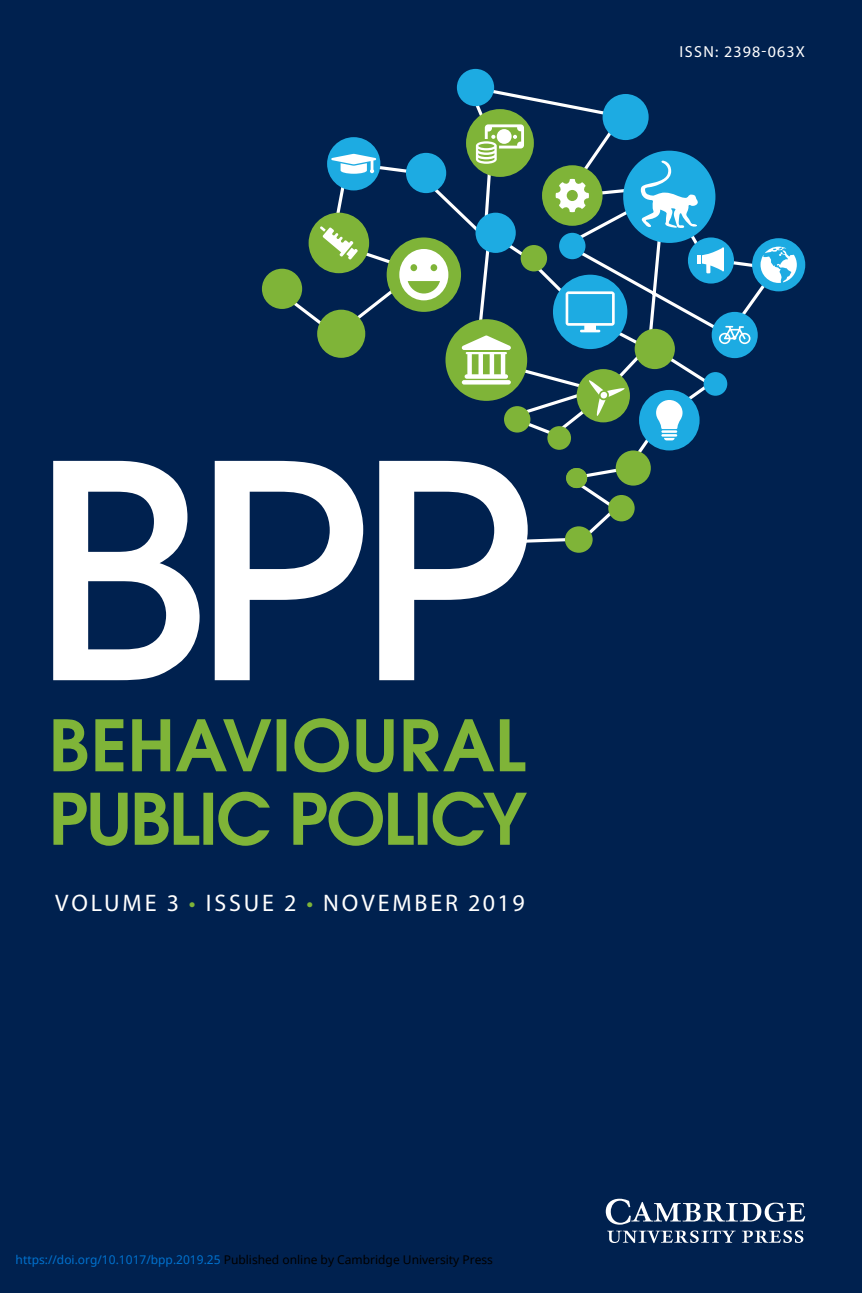
<style>
.page{position:relative;width:862px;height:1293px;background:#00214f}
.page>*{position:absolute;margin:0;border:0;box-sizing:border-box;transform-origin:0 0}
.t1{font:24px "Myriad Pro";letter-spacing:.12em;color:#fff}
.t2{font:16px "Myriad Pro";letter-spacing:.07em;color:#fff}
.t3{font:12px "Noto Sans";color:#000}
.s1{color:#7fb438}
.s2{color:#0172cf}
</style>
<div class="page">
<svg style="left:606px;top:1198px;width:199px;height:26px"></svg>
<svg style="left:607px;top:1230px;width:128px;height:13px"></svg>
<svg style="left:742px;top:1230px;width:61px;height:13px"></svg>
<svg style="left:53px;top:461px;width:474px;height:219px"></svg>
<svg style="left:53px;top:791px;width:474px;height:55px"></svg>
<svg style="left:53px;top:718px;width:472px;height:54px"></svg>
<svg style="left:271px;top:86px;width:510px;height:458px"></svg>
<svg style="left:521px;top:536px;width:45px;height:8px"></svg>
<div style="left:309px;top:213px;width:60px;height:60px;background:#7fb438;border-radius:50%"></div>
<div style="left:639px;top:390px;width:60px;height:60px;background:#1dabe2;border-radius:50%"></div>
<div style="left:542px;top:165px;width:60px;height:61px;background:#7fb438;border-radius:50%"></div>
<div style="left:466px;top:109px;width:68px;height:68px;background:#7fb438;border-radius:50%"></div>
<div style="left:553px;top:275px;width:74px;height:74px;background:#1dabe2;border-radius:50%"></div>
<div style="left:445px;top:319px;width:82px;height:82px;background:#7fb438;border-radius:50%"></div>
<div style="left:623px;top:151px;width:92px;height:92px;background:#1dabe2;border-radius:50%"></div>
<div style="left:387px;top:237px;width:74px;height:75px;background:#7fb438;border-radius:50%"></div>
<div style="left:576px;top:369px;width:54px;height:53px;background:#7fb438;border-radius:50%"></div>
<div style="left:327px;top:137px;width:53px;height:53px;background:#1dabe2;border-radius:50%"></div>
<div style="left:602px;top:94px;width:46px;height:46px;background:#1dabe2;border-radius:50%"></div>
<div style="left:688px;top:237px;width:46px;height:46px;background:#1dabe2;border-radius:50%"></div>
<div style="left:475px;top:213px;width:41px;height:40px;background:#1dabe2;border-radius:50%"></div>
<div style="left:262px;top:269px;width:40px;height:40px;background:#7fb438;border-radius:50%"></div>
<div style="left:406px;top:153px;width:40px;height:40px;background:#1dabe2;border-radius:50%"></div>
<div style="left:711px;top:312px;width:47px;height:46px;background:#1dabe2;border-radius:50%"></div>
<div style="left:634px;top:329px;width:41px;height:40px;background:#7fb438;border-radius:50%"></div>
<div style="left:559px;top:233px;width:26px;height:26px;background:#1dabe2;border-radius:50%"></div>
<div style="left:521px;top:245px;width:26px;height:26px;background:#7fb438;border-radius:50%"></div>
<div style="left:504px;top:406px;width:26px;height:26px;background:#7fb438;border-radius:50%"></div>
<div style="left:608px;top:495px;width:26px;height:26px;background:#7fb438;border-radius:50%"></div>
<div style="left:616px;top:450px;width:35px;height:35px;background:#7fb438;border-radius:50%"></div>
<div style="left:547px;top:426px;width:24px;height:24px;background:#7fb438;border-radius:50%"></div>
<div style="left:565px;top:526px;width:27px;height:27px;background:#7fb438;border-radius:50%"></div>
<div style="left:566px;top:468px;width:21px;height:20px;background:#7fb438;border-radius:50%"></div>
<div style="left:703px;top:372px;width:24px;height:24px;background:#1dabe2;border-radius:50%"></div>
<div style="left:457px;top:69px;width:37px;height:37px;background:#1dabe2;border-radius:50%"></div>
<div style="left:317px;top:310px;width:48px;height:48px;background:#7fb438;border-radius:50%"></div>
<svg style="left:399px;top:249px;width:49px;height:51px"></svg>
<svg style="left:565px;top:291px;width:50px;height:41px"></svg>
<svg style="left:656px;top:400px;width:26px;height:40px"></svg>
<svg style="left:462px;top:380px;width:49px;height:4px"></svg>
<svg style="left:461px;top:335px;width:50px;height:44px"></svg>
<svg style="left:589px;top:379px;width:36px;height:37px"></svg>
<svg style="left:555px;top:179px;width:34px;height:33px"></svg>
<svg style="left:331px;top:154px;width:45px;height:20px"></svg>
<svg style="left:698px;top:247px;width:26px;height:26px"></svg>
<svg style="left:320px;top:226px;width:38px;height:34px"></svg>
<svg style="left:476px;top:124px;width:48px;height:40px"></svg>
<svg style="left:641px;top:161px;width:57px;height:67px"></svg>
<svg style="left:719px;top:326px;width:31px;height:18px"></svg>
<div style="left:752px;top:238px;width:53px;height:53px;background:#1dabe2;border-radius:50%"></div>
<svg style="left:760px;top:247px;width:37px;height:36px"></svg>
<h2 class="t2" style="left:679px;top:45px;width:127px">ISSN: 2398-063X</h2>
<h1 class="t1" style="left:55px;top:894px;width:471px">VOLUME 3 <span class="s1">•</span> ISSUE 2 <span class="s1">•</span> NOVEMBER 2019</h1>
<p class="t3" style="left:16px;top:1251px;width:479px"><span class="s2">https://doi.org/10.1017/bpp.2019.25</span> Published online by Cambridge University Press</p>
</div>
